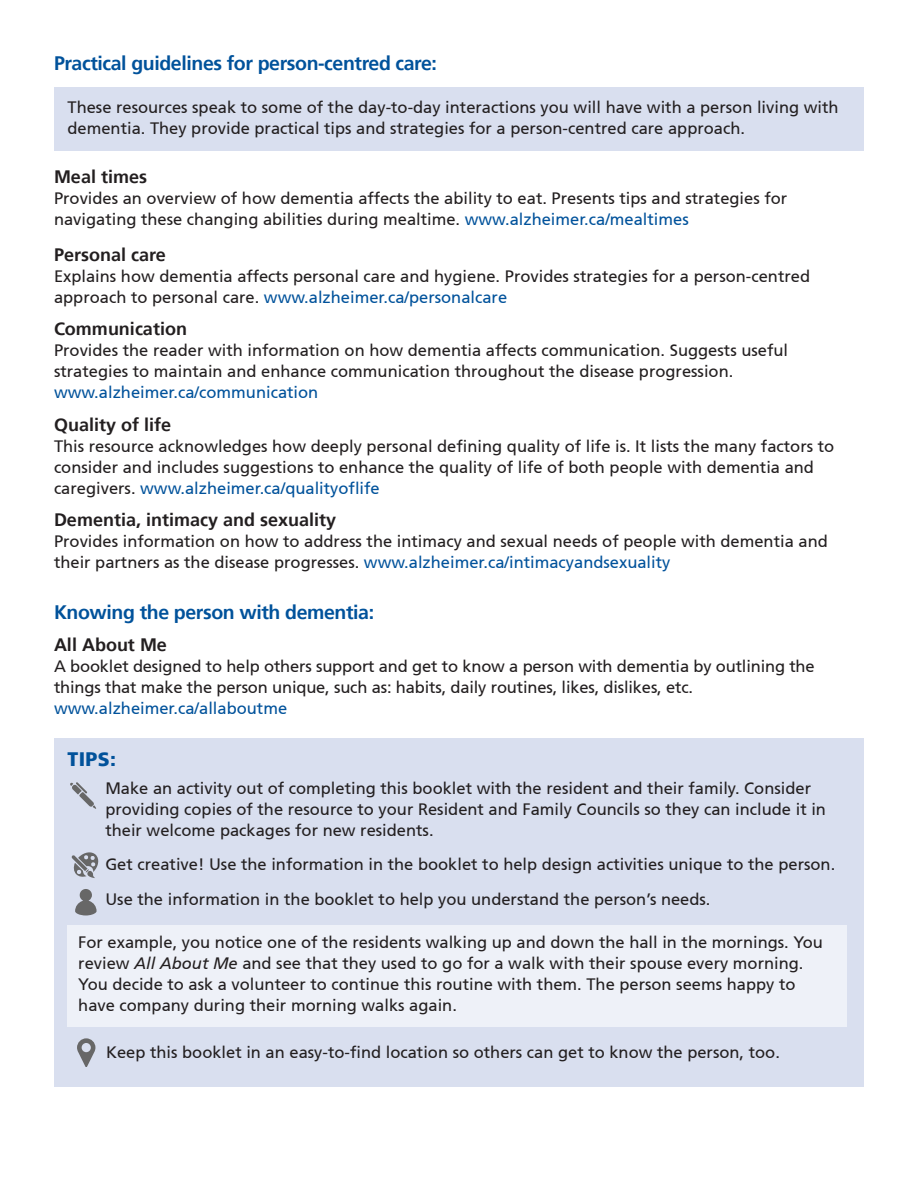
<style>
.page{position:relative;width:918px;height:1188px;background:#fff}
.page>*{position:absolute;margin:0;border:0;box-sizing:border-box;transform-origin:0 0}
.t1{font:700 19.5px "Frutiger 65";letter-spacing:-.02em;color:#01529b}
.t2{font:900 19.5px "Frutiger 75";color:#01529b}
.t3{font:700 18px "Frutiger 65";color:#231f20}
.t4{font:16.5px/21px "Frutiger 55 Roman";color:#231f20}
.s1{color:#01529b}
.s2{font-family:"Frutiger 56";font-style:italic}
</style>
<div class="page">
<div style="left:54px;top:87px;width:810px;height:64px;background:#d9dfef"></div>
<div style="left:54px;top:738px;width:810px;height:348px;background:#d9dfef"></div>
<svg style="left:70px;top:782px;width:26px;height:27px"></svg>
<svg style="left:72px;top:852px;width:27px;height:26px"></svg>
<svg style="left:75px;top:889px;width:22px;height:27px"></svg>
<div style="left:68px;top:925px;width:779px;height:102px;background:#eef1f8"></div>
<svg style="left:77px;top:1038px;width:18px;height:29px"></svg>
<p class="t1" style="left:54px;top:52px;width:385px">Practical guidelines for person-centred care:</p>
<p class="t4" style="left:68px;top:97px;width:773px">These resources speak to some of the day-to-day interactions you will have with a person living with dementia. They provide practical tips and strategies for a person-centred care approach.</p>
<p class="t3" style="left:54px;top:166px;width:95px">Meal times</p>
<p class="t4" style="left:54px;top:188px;width:735px">Provides an overview of how dementia affects the ability to eat. Presents tips and strategies for navigating these changing abilities during mealtime. <span class="s1">www.alzheimer.ca/mealtimes</span></p>
<p class="t3" style="left:54px;top:244px;width:113px">Personal care</p>
<p class="t4" style="left:54px;top:266px;width:758px">Explains how dementia affects personal care and hygiene. Provides strategies for a person-centred approach to personal care. <span class="s1">www.alzheimer.ca/personalcare</span></p>
<p class="t3" style="left:54px;top:319px;width:135px">Communication</p>
<p class="t4" style="left:54px;top:340px;width:736px">Provides the reader with information on how dementia affects communication. Suggests useful strategies to maintain and enhance communication throughout the disease progression. <span class="s1">www.alzheimer.ca/communication</span></p>
<p class="t3" style="left:54px;top:414px;width:119px">Quality of life</p>
<p class="t4" style="left:54px;top:436px;width:782px">This resource acknowledges how deeply personal defining quality of life is. It lists the many factors to consider and includes suggestions to enhance the quality of life of both people with dementia and caregivers. <span class="s1">www.alzheimer.ca/qualityoflife</span></p>
<p class="t3" style="left:54px;top:509px;width:284px">Dementia, intimacy and sexuality</p>
<p class="t4" style="left:54px;top:531px;width:775px">Provides information on how to address the intimacy and sexual needs of people with dementia and their partners as the disease progresses. <span class="s1">www.alzheimer.ca/intimacyandsexuality</span></p>
<p class="t1" style="left:54px;top:601px;width:322px">Knowing the person with dementia:</p>
<p class="t3" style="left:54px;top:634px;width:115px">All About Me</p>
<p class="t4" style="left:54px;top:656px;width:762px">A booklet designed to help others support and get to know a person with dementia by outlining the things that make the person unique, such as: habits, daily routines, likes, dislikes, etc. <span class="s1">www.alzheimer.ca/allaboutme</span></p>
<p class="t2" style="left:68px;top:747px;width:50px">TIPS:</p>
<p class="t4" style="left:105px;top:778px;width:722px">Make an activity out of completing this booklet with the resident and their family. Consider providing copies of the resource to your Resident and Family Councils so they can include it in their welcome packages for new residents.</p>
<p class="t4" style="left:105px;top:854px;width:731px">Get creative! Use the information in the booklet to help design activities unique to the person.</p>
<p class="t4" style="left:105px;top:889px;width:607px">Use the information in the booklet to help you understand the person’s needs.</p>
<p class="t4" style="left:78px;top:932px;width:746px">For example, you notice one of the residents walking up and down the hall in the mornings. You review <span class="s2">All About Me</span> and see that they used to go for a walk with their spouse every morning.<br>You decide to ask a volunteer to continue this routine with them. The person seems happy to have company during their morning walks again.</p>
<p class="t4" style="left:106px;top:1042px;width:675px">Keep this booklet in an easy-to-find location so others can get to know the person, too.</p>
</div>
